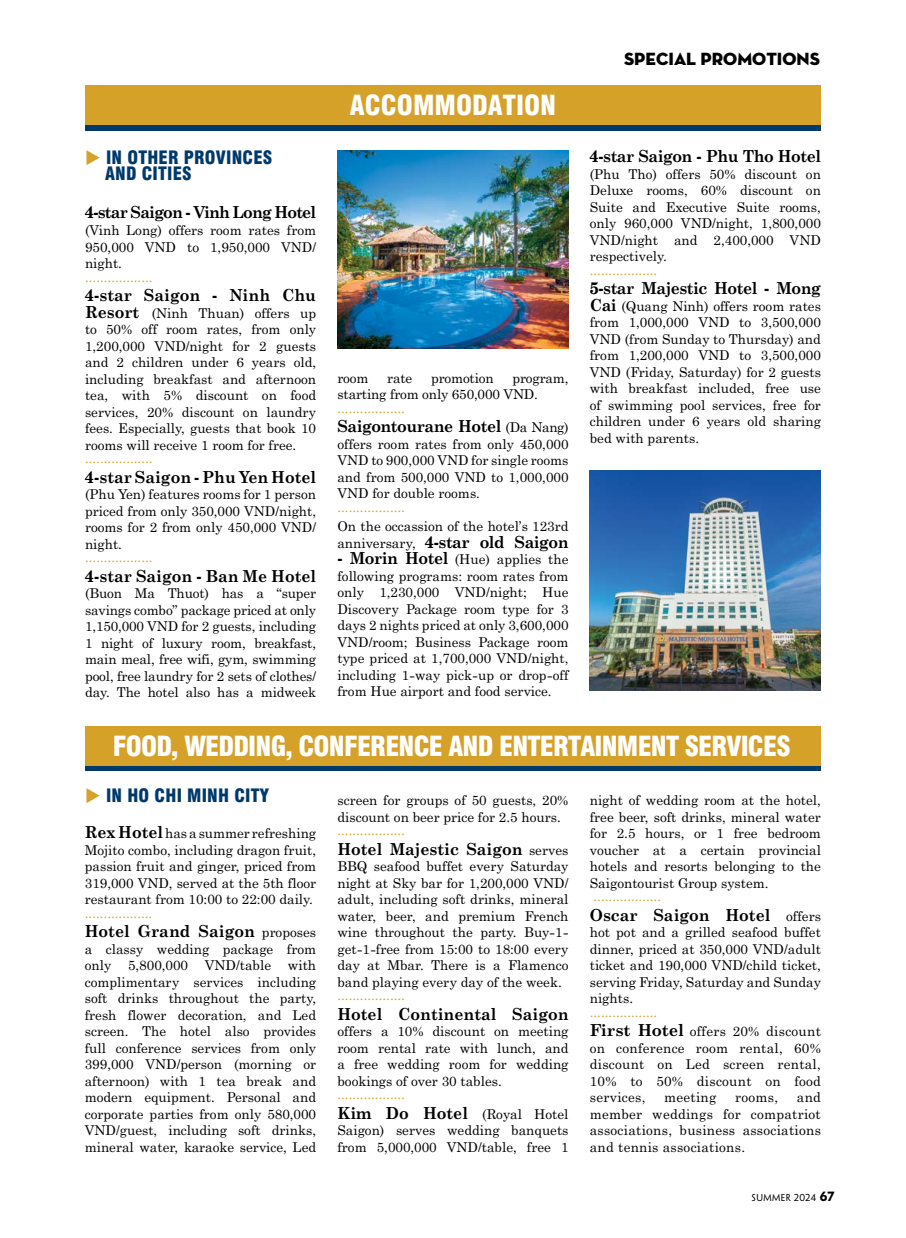
<style>
.page{position:relative;width:906px;height:1238px;background:#fff}
.page>*{position:absolute;margin:0;border:0;box-sizing:border-box;transform-origin:0 0}
.t1{font:27px "UTM Swiss 721 Black Condensed";letter-spacing:-.03em;color:#fff}
.t2{font:27px "UTM Swiss 721 Black Condensed";color:#fff}
.t3{font:18px/16.5px "UTM Swiss 721 Black Condensed";letter-spacing:.01em;color:#00396b}
.t4{font:18px "UTM Neutra";color:#000}
.t5{font:700 16.5px "UTM Centur";color:#000;scale:.96 1}
.t6{font:700 16.5px "UTM Centur";letter-spacing:-.03em;color:#000;scale:.96 1}
.t7{font:700 16.5px "UTM Centur";letter-spacing:-.05em;color:#000;scale:.96 1}
.t8{font:13.5px/16.5px "UTM Centur";color:#000;text-align:justify}
.t9{font:13.5px/19.5px "UTM Centur";letter-spacing:.02em;color:#d6a129}
.t10{font:13.5px/19.5px "UTM Centur";color:#d6a129}
.t11{font:13.5px "UTM Centur";letter-spacing:.02em;color:#000}
.t12{font:9px "UTM Penumbra";letter-spacing:.05em;color:#000}
.s1{color:#d6a129}
.s2{font-weight:700;font-size:16.5px}
.s3{font-weight:400;font-size:13.5px}
.s4{font-weight:700;font-size:16.5px;color:#000}
.s5{color:#000}
.s6{font-weight:700;font-size:12px}
</style>
<div class="page">
<div style="left:85px;top:91px;width:736px;height:40px;background:#00396b"></div>
<div style="left:85px;top:85px;width:736px;height:40px;background:#d6a129"></div>
<svg style="left:85px;top:765px;width:735px;height:6px;background:#234a60"></svg>
<div style="left:85px;top:725px;width:735px;height:40px;background:#d6a129"></div>
<img style="left:590px;top:470px;width:231px;height:220px">
<img style="left:337px;top:150px;width:231px;height:199px">
<h1 class="t2" style="left:350px;top:83px;width:208px">ACCOMMODATION</h1>
<h2 class="t4" style="left:624px;top:46px;width:197px">SPECIAL PROMOTIONS</h2>
<h2 class="t3" style="left:105px;top:147px;width:169px;text-indent:-20px"><span class="s1">◆</span> IN OTHER PROVINCES<br>AND CITIES</h2>
<p class="t7" style="left:85px;top:198px;width:242px">4-star Saigon - Vinh Long Hotel</p>
<p class="t8" style="left:85px;top:220px;width:233px">(Vinh Long) offers room rates from 950,000 VND to 1,950,000 VND/ night.</p>
<p class="t9" style="left:85px;top:265px;width:69px">..................</p>
<p class="t5" style="left:85px;top:280px;width:242px">4-star Saigon - Ninh Chu</p>
<p class="t8" style="left:85px;top:303px;width:233px"><span class="s2">Resort</span> (Ninh Thuan) offers up to 50% off room rates, from only 1,200,000 VND/night for 2 guests and 2 children under 6 years old, including breakfast and afternoon tea, with 5% discount on food services, 20% discount on laundry fees. Especially, guests that book 10 rooms will receive 1 room for free.</p>
<p class="t9" style="left:85px;top:447px;width:69px">..................</p>
<p class="t5" style="left:85px;top:462px;width:242px">4-star Saigon - Phu Yen Hotel</p>
<p class="t8" style="left:85px;top:484px;width:233px">(Phu Yen) features rooms for 1 person priced from only 350,000 VND/night, rooms for 2 from only 450,000 VND/ night.</p>
<p class="t9" style="left:85px;top:546px;width:69px">..................</p>
<p class="t5" style="left:85px;top:561px;width:242px">4-star Saigon - Ban Me Hotel</p>
<p class="t8" style="left:85px;top:583px;width:233px">(Buon Ma Thuot) has a “super savings combo” package priced at only 1,150,000 VND for 2 guests, including 1 night of luxury room, breakfast, main meal, free wifi, gym, swimming pool, free laundry for 2 sets of clothes/ day. The hotel also has a midweek</p>
<h1 class="t1" style="left:113px;top:723px;width:679px">FOOD, WEDDING, CONFERENCE AND ENTERTAINMENT SERVICES</h1>
<h2 class="t3" style="left:85px;top:784px;width:185px"><span class="s1">◆</span> IN HO CHI MINH CITY</h2>
<p class="t8" style="left:85px;top:823px;width:233px"><span class="s2">Rex Hotel</span> has a summer refreshing Mojito combo, including dragon fruit, passion fruit and ginger, priced from 319,000 VND, served at the 5th floor restaurant from 10:00 to 22:00 daily.</p>
<p class="t9" style="left:85px;top:901px;width:69px">..................</p>
<p class="t5" style="left:85px;top:916px;width:242px">Hotel Grand Saigon <span class="s3">proposes</span></p>
<p class="t8" style="left:85px;top:938px;width:233px">a classy wedding package from only 5,800,000 VND/table with complimentary services including soft drinks throughout the party, fresh flower decoration, and Led screen. The hotel also provides full conference services from only 399,000 VND/person (morning or afternoon) with 1 tea break and modern equipment. Personal and corporate parties from only 580,000<br>VND/guest, including soft drinks, mineral water, karaoke service, Led</p>
<p class="t6" style="left:590px;top:142px;width:242px">4-star Saigon - Phu Tho Hotel</p>
<p class="t8" style="left:590px;top:164px;width:233px">(Phu Tho) offers 50% discount on Deluxe rooms, 60% discount on Suite and Executive Suite rooms, only 960,000 VND/night, 1,800,000<br>VND/night and 2,400,000 VND respectively.</p>
<p class="t9" style="left:590px;top:258px;width:69px">..................</p>
<p class="t6" style="left:590px;top:274px;width:242px">5-star Majestic Hotel - Mong</p>
<p class="t8" style="left:590px;top:296px;width:233px"><span class="s2">Cai</span> (Quang Ninh) offers room rates from 1,000,000 VND to 3,500,000<br>VND (from Sunday to Thursday) and from 1,200,000 VND to 3,500,000<br>VND (Friday, Saturday) for 2 guests with breakfast included, free use of swimming pool services, free for children under 6 years old sharing bed with parents.</p>
<p class="t8" style="left:337px;top:368px;width:33px">room</p>
<p class="t8" style="left:387px;top:368px;width:27px">rate</p>
<p class="t8" style="left:431px;top:368px;width:64px">promotion</p>
<p class="t8" style="left:337px;top:368px;width:233px;text-indent:175px">program, starting from only 650,000 VND.</p>
<p class="t9" style="left:337px;top:396px;width:69px">..................</p>
<p class="t6" style="left:337px;top:412px;width:242px">Saigontourane Hotel <span class="s3">(Da Nang)</span></p>
<p class="t8" style="left:337px;top:434px;width:233px">offers room rates from only 450,000<br>VND to 900,000 VND for single rooms and from 500,000 VND to 1,000,000<br>VND for double rooms.</p>
<p class="t9" style="left:337px;top:495px;width:69px">..................</p>
<p class="t8" style="left:337px;top:516px;width:233px">On the occassion of the hotel’s 123rd</p>
<p class="t6" style="left:337px;top:527px;width:242px"><span class="s3">anniversary,</span> 4-star old Saigon</p>
<p class="t8" style="left:337px;top:549px;width:233px"><span class="s2">- Morin Hotel</span> (Hue) applies the following programs: room rates from only 1,230,000 VND/night; Hue Discovery Package room type for 3 days 2 nights priced at only 3,600,000<br>VND/room; Business Package room type priced at 1,700,000 VND/night, including 1-way pick-up or drop-off from Hue airport and food service.</p>
<p class="t8" style="left:337px;top:790px;width:233px">screen for groups of 50 guests, 20% discount on beer price for 2.5 hours.</p>
<p class="t9" style="left:337px;top:818px;width:69px">..................</p>
<p class="t5" style="left:337px;top:834px;width:242px">Hotel Majestic Saigon <span class="s3">serves</span></p>
<p class="t8" style="left:337px;top:856px;width:233px">BBQ seafood buffet every Saturday night at Sky bar for 1,200,000 VND/ adult, including soft drinks, mineral water, beer, and premium French wine throughout the party. Buy-1- get-1-free from 15:00 to 18:00 every day at Mbar. There is a Flamenco band playing every day of the week.</p>
<p class="t9" style="left:337px;top:983px;width:69px">..................</p>
<p class="t5" style="left:337px;top:999px;width:242px">Hotel Continental Saigon</p>
<p class="t8" style="left:337px;top:1021px;width:233px">offers a 10% discount on meeting room rental rate with lunch, and a free wedding room for wedding bookings of over 30 tables.</p>
<p class="t10" style="left:337px;top:1082px;width:233px">..................<br><span class="s4">Kim Do Hotel</span> <span class="s5">(Royal Hotel</span></p>
<p class="t8" style="left:337px;top:1120px;width:233px">Saigon) serves wedding banquets from 5,000,000 VND/table, free 1</p>
<p class="t8" style="left:590px;top:790px;width:233px">night of wedding room at the hotel, free beer, soft drinks, mineral water for 2.5 hours, or 1 free bedroom voucher at a certain provincial hotels and resorts belonging to the Saigontourist Group system.</p>
<p class="t9" style="left:593px;top:884px;width:69px">..................</p>
<p class="t5" style="left:590px;top:900px;width:242px">Oscar Saigon Hotel <span class="s3">offers</span></p>
<p class="t8" style="left:590px;top:922px;width:233px">hot pot and a grilled seafood buffet dinner, priced at 350,000 VND/adult ticket and 190,000 VND/child ticket, serving Friday, Saturday and Sunday nights.</p>
<p class="t9" style="left:590px;top:1000px;width:233px">..................<br><span class="s4">First Hotel</span> <span class="s5">offers 20% discount</span></p>
<p class="t8" style="left:590px;top:1037px;width:233px">on conference room rental, 60% discount on Led screen rental, 10% to 50% discount on food services,</p>
<p class="t8" style="left:590px;top:1087px;width:233px;text-indent:207px">and member weddings for compatriot associations, business associations and tennis associations.</p>
<p class="t11" style="left:664px;top:1086px;width:54px">meeting</p>
<p class="t8" style="left:735px;top:1087px;width:44px">rooms,</p>
<p class="t12" style="left:752px;top:1190px;width:84px">SUMMER 2024 <span class="s6">67</span></p>
</div>
